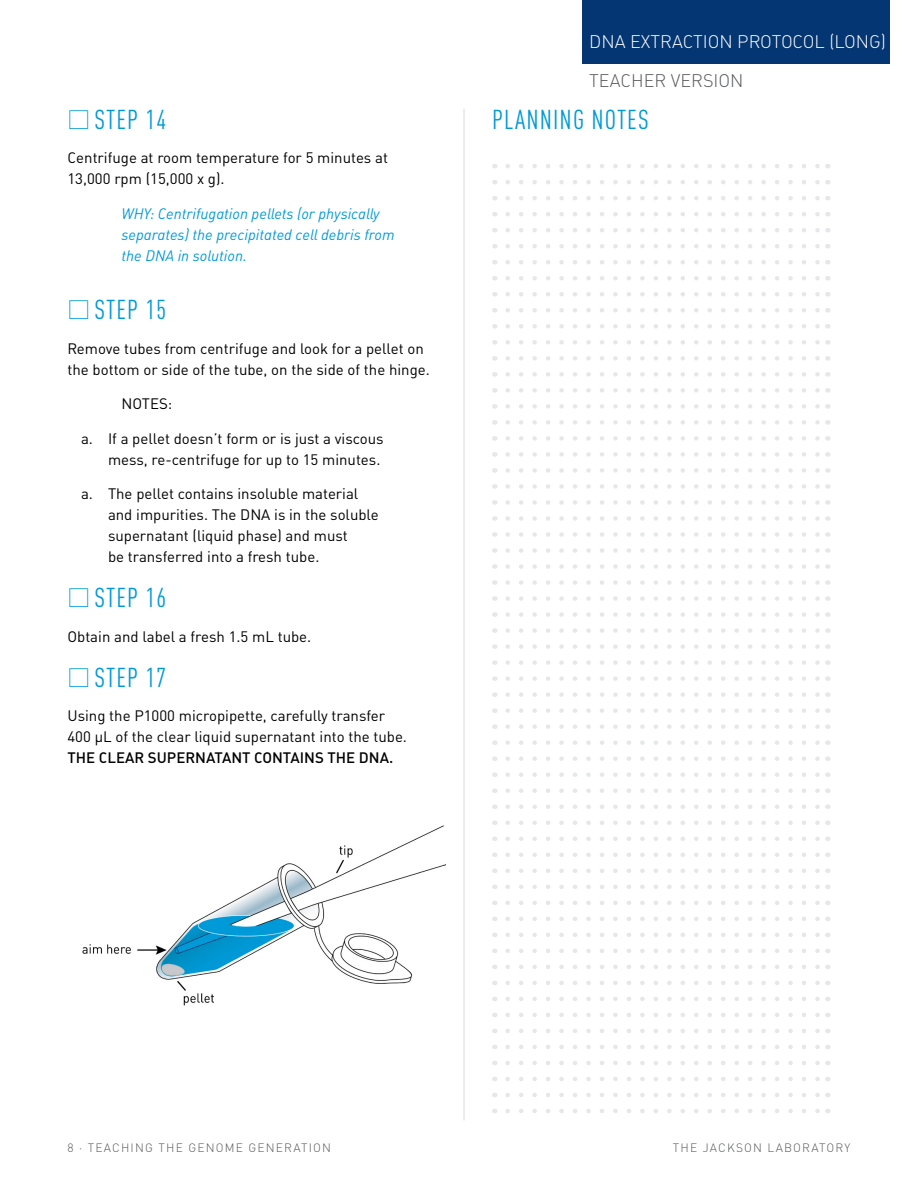
<style>
.page{position:relative;width:918px;height:1188px;background:#fff}
.page>*{position:absolute;margin:0;border:0;box-sizing:border-box;transform-origin:0 0}
.t1{font:condensed 27px "DINOT";letter-spacing:.04em;color:#0099d8}
.t2{font:300 18px "DINOT";color:#fff}
.t3{font:300 18px "DINOT";color:#58595b}
.t4{font:15px/21px "DINOT";color:#000}
.t5{font:italic 15px/21px "DINOT";color:#0099d8}
.t6{font:500 15px "DINOT";color:#000}
.t7{font:300 12px "DINOT";letter-spacing:.1em;color:#58595b}
</style>
<div class="page">
<div style="left:583px;top:0;width:307px;height:64px;background:#043673"></div>
<img style="left:82px;top:825px;width:364px;height:181px">
<hr style="left:463px;top:109px;width:2px;height:1012px;background:#e6e7e8">
<svg style="left:508px;top:180px;width:312px;height:4px"></svg>
<svg style="left:508px;top:420px;width:312px;height:5px"></svg>
<svg style="left:508px;top:196px;width:312px;height:4px"></svg>
<svg style="left:508px;top:436px;width:312px;height:5px"></svg>
<svg style="left:508px;top:212px;width:312px;height:4px"></svg>
<svg style="left:508px;top:452px;width:312px;height:5px"></svg>
<svg style="left:508px;top:228px;width:312px;height:4px"></svg>
<svg style="left:508px;top:468px;width:312px;height:5px"></svg>
<svg style="left:508px;top:244px;width:312px;height:4px"></svg>
<svg style="left:508px;top:484px;width:312px;height:5px"></svg>
<svg style="left:508px;top:260px;width:312px;height:4px"></svg>
<svg style="left:508px;top:500px;width:312px;height:5px"></svg>
<svg style="left:508px;top:276px;width:312px;height:4px"></svg>
<svg style="left:508px;top:516px;width:312px;height:5px"></svg>
<svg style="left:508px;top:292px;width:312px;height:5px"></svg>
<svg style="left:508px;top:532px;width:312px;height:5px"></svg>
<svg style="left:508px;top:308px;width:312px;height:5px"></svg>
<svg style="left:508px;top:548px;width:312px;height:5px"></svg>
<svg style="left:508px;top:324px;width:312px;height:5px"></svg>
<svg style="left:508px;top:564px;width:312px;height:5px"></svg>
<svg style="left:508px;top:340px;width:312px;height:5px"></svg>
<svg style="left:508px;top:580px;width:312px;height:5px"></svg>
<svg style="left:508px;top:356px;width:312px;height:5px"></svg>
<svg style="left:508px;top:596px;width:312px;height:5px"></svg>
<svg style="left:508px;top:372px;width:312px;height:5px"></svg>
<svg style="left:508px;top:612px;width:312px;height:5px"></svg>
<svg style="left:508px;top:388px;width:312px;height:5px"></svg>
<svg style="left:508px;top:644px;width:312px;height:5px"></svg>
<svg style="left:508px;top:404px;width:312px;height:5px"></svg>
<svg style="left:508px;top:676px;width:312px;height:5px"></svg>
<svg style="left:508px;top:164px;width:312px;height:4px"></svg>
<svg style="left:508px;top:628px;width:312px;height:5px"></svg>
<svg style="left:508px;top:660px;width:312px;height:5px"></svg>
<svg style="left:508px;top:724px;width:312px;height:5px"></svg>
<svg style="left:508px;top:901px;width:312px;height:4px"></svg>
<svg style="left:508px;top:740px;width:312px;height:5px"></svg>
<svg style="left:508px;top:917px;width:312px;height:4px"></svg>
<svg style="left:508px;top:756px;width:312px;height:5px"></svg>
<svg style="left:508px;top:933px;width:312px;height:4px"></svg>
<svg style="left:508px;top:772px;width:312px;height:5px"></svg>
<svg style="left:508px;top:949px;width:312px;height:4px"></svg>
<svg style="left:508px;top:788px;width:312px;height:5px"></svg>
<svg style="left:508px;top:965px;width:312px;height:4px"></svg>
<svg style="left:508px;top:981px;width:312px;height:4px"></svg>
<svg style="left:508px;top:997px;width:312px;height:4px"></svg>
<svg style="left:508px;top:1013px;width:312px;height:4px"></svg>
<svg style="left:508px;top:1029px;width:312px;height:4px"></svg>
<svg style="left:508px;top:805px;width:312px;height:4px"></svg>
<svg style="left:508px;top:1045px;width:312px;height:4px"></svg>
<svg style="left:508px;top:821px;width:312px;height:4px"></svg>
<svg style="left:508px;top:1061px;width:312px;height:4px"></svg>
<svg style="left:508px;top:837px;width:312px;height:4px"></svg>
<svg style="left:508px;top:1077px;width:312px;height:4px"></svg>
<svg style="left:508px;top:853px;width:312px;height:4px"></svg>
<svg style="left:508px;top:1093px;width:312px;height:4px"></svg>
<svg style="left:508px;top:869px;width:312px;height:4px"></svg>
<svg style="left:508px;top:1109px;width:312px;height:4px"></svg>
<svg style="left:508px;top:885px;width:312px;height:4px"></svg>
<svg style="left:508px;top:692px;width:312px;height:5px"></svg>
<svg style="left:508px;top:708px;width:312px;height:5px"></svg>
<h1 class="t1" style="left:94px;top:103px;width:73px">STEP 14</h1>
<p class="t4" style="left:68px;top:147px;width:322px">Centrifuge at room temperature for 5 minutes at<br>13,000 rpm (15,000 x g).</p>
<p class="t5" style="left:122px;top:202px;width:275px">WHY: Centrifugation pellets (or physically separates) the precipitated cell debris from the DNA in solution.</p>
<h1 class="t1" style="left:94px;top:294px;width:73px">STEP 15</h1>
<p class="t4" style="left:68px;top:337px;width:364px">Remove tubes from centrifuge and look for a pellet on the bottom or side of the tube, on the side of the hinge.</p>
<p class="t4" style="left:122px;top:393px;width:52px">NOTES:</p>
<p class="t4" style="left:81px;top:427px;width:304px;text-align:right">a. If a pellet doesn’t form or is just a viscous mess, re-centrifuge for up to 15 minutes.</p>
<p class="t4" style="left:108px;top:483px;width:272px;text-indent:-27px">a. The pellet contains insoluble material and impurities. The DNA is in the soluble supernatant (liquid phase) and must<br>be transferred into a fresh tube.</p>
<h1 class="t1" style="left:94px;top:582px;width:73px">STEP 16</h1>
<p class="t4" style="left:68px;top:625px;width:245px">Obtain and label a fresh 1.5 mL tube.</p>
<h1 class="t1" style="left:94px;top:661px;width:73px">STEP 17</h1>
<p class="t4" style="left:68px;top:705px;width:341px">Using the P1000 micropipette, carefully transfer<br>400 μL of the clear liquid supernatant into the tube.</p>
<p class="t6" style="left:68px;top:748px;width:327px">THE CLEAR SUPERNATANT CONTAINS THE DNA.</p>
<p class="t2" style="left:589px;top:30px;width:298px">DNA EXTRACTION PROTOCOL (LONG)</p>
<p class="t3" style="left:589px;top:69px;width:156px">TEACHER VERSION</p>
<h1 class="t1" style="left:492px;top:103px;width:158px">PLANNING NOTES</h1>
<p class="t7" style="left:68px;top:1140px;width:265px">8 ⋅ TEACHING THE GENOME GENERATION</p>
<p class="t7" style="left:673px;top:1140px;width:179px">THE JACKSON LABORATORY</p>
</div>
